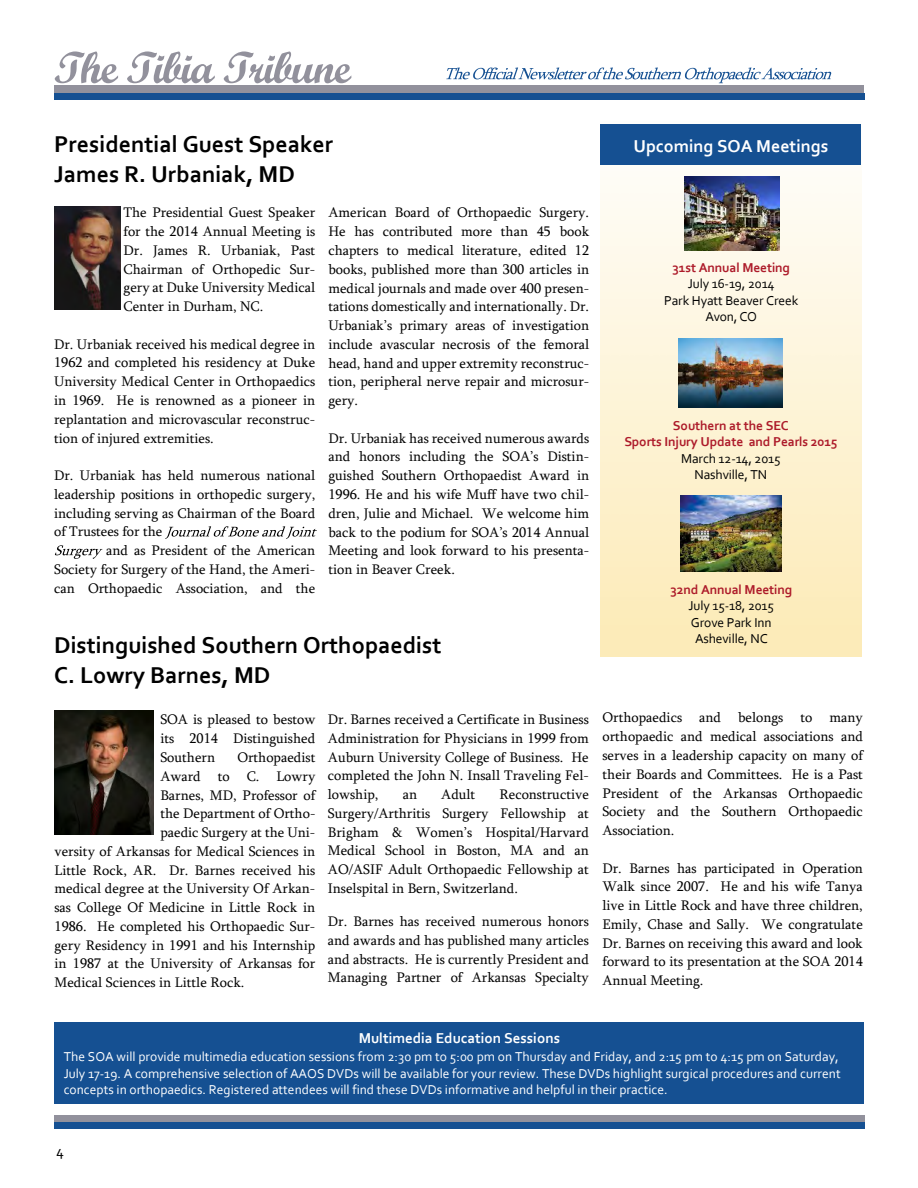
<style>
.page{position:relative;width:918px;height:1188px;background:#fff}
.page>*{position:absolute;margin:0;border:0;box-sizing:border-box;transform-origin:0 0}
.t1{font:700 24px/30px "Corbel";color:#000}
.t2{font:700 18px "Corbel";color:#fff}
.t3{font:700 15px "Corbel";color:#fff}
.t4{font:15px "Corbel";color:#000}
.t5{font:14.25px/18.8px "Sylfaen";color:#000;text-align:justify}
.t6{font:13.5px/16.5px "Corbel";color:#fff}
.t7{font:13.5px/16.5px "Corbel";letter-spacing:-.01em;color:#000;text-align:center}
.t8{font:700 13.5px/16.5px "Corbel";letter-spacing:-.01em;color:#ad1b2a;text-align:center}
</style>
<div class="page">
<div style="left:54px;top:1115px;width:810px;height:11px;background:#92919c"></div>
<div style="left:54px;top:1123px;width:810px;height:6px;background:#155092"></div>
<div style="left:54px;top:85px;width:810px;height:11px;background:#92919c"></div>
<div style="left:54px;top:93px;width:810px;height:7px;background:#155092"></div>
<svg style="left:55px;top:51px;width:63px;height:32px"></svg>
<svg style="left:127px;top:51px;width:88px;height:32px"></svg>
<svg style="left:224px;top:51px;width:127px;height:32px"></svg>
<svg style="left:446px;top:68px;width:386px;height:15px"></svg>
<svg style="left:165px;top:526px;width:152px;height:13px"></svg>
<svg style="left:55px;top:545px;width:47px;height:14px"></svg>
<div style="left:54px;top:1022px;width:810px;height:82px;background:#155092"></div>
<img style="left:601px;top:176px;width:260px;height:480px">
<div style="left:600px;top:124px;width:261px;height:41px;background:#155092"></div>
<img style="left:684px;top:176px;width:95px;height:75px">
<img style="left:678px;top:338px;width:104px;height:70px">
<img style="left:680px;top:496px;width:102px;height:76px">
<img style="left:55px;top:207px;width:66px;height:103px">
<img style="left:55px;top:711px;width:99px;height:124px">
<h1 class="t1" style="left:54px;top:131px;width:280px">Presidential Guest Speaker<br>James R. Urbaniak, MD</h1>
<p class="t5" style="left:328px;top:205px;width:262px">American Board of Orthopaedic Surgery.<br>He has contributed more than 45 book chapters to medical literature, edited 12 books, published more than 300 articles in medical journals and made over 400 presen&shy;tations domestically and internationally. Dr.<br>Urbaniak’s primary areas of investigation include avascular necrosis of the femoral head, hand and upper extremity reconstruc&shy;tion, peripheral nerve repair and microsur&shy;gery.</p>
<p class="t5" style="left:328px;top:430px;width:262px">Dr. Urbaniak has received numerous awards and honors including the SOA’s Distin&shy;guished Southern Orthopaedist Award in 1996. He and his wife Muff have two chil&shy;dren, Julie and Michael. We welcome him back to the podium for SOA’s 2014 Annual Meeting and look forward to his presenta&shy;tion in Beaver Creek.</p>
<p class="t5" style="left:124px;top:205px;width:193px">The Presidential Guest Speaker for the 2014 Annual Meeting is Dr. James R. Urbaniak, Past Chairman of Orthopedic Sur&shy;gery at Duke University Medical Center in Durham, NC.</p>
<p class="t5" style="left:54px;top:336px;width:263px">Dr. Urbaniak received his medical degree in 1962 and completed his residency at Duke University Medical Center in Orthopaedics in 1969. He is renowned as a pioneer in replantation and microvascular reconstruc&shy;tion of injured extremities.</p>
<p class="t5" style="left:54px;top:467px;width:263px">Dr. Urbaniak has held numerous national leadership positions in orthopedic surgery, including serving as Chairman of the Board of Trustees for the</p>
<p class="t5" style="left:54px;top:543px;width:263px;text-indent:52px">and as President of the American Society for Surgery of the Hand, the Ameri&shy;can Orthopaedic Association, and the</p>
<h1 class="t1" style="left:54px;top:632px;width:389px">Distinguished Southern Orthopaedist<br>C. Lowry Barnes, MD</h1>
<p class="t5" style="left:328px;top:711px;width:263px">Dr. Barnes received a Certificate in Business Administration for Physicians in 1999 from Auburn University College of Business. He completed the John N. Insall Traveling Fel&shy;lowship,</p>
<p class="t5" style="left:160px;top:712px;width:156px">SOA is pleased to bestow its 2014 Distinguished Southern</p>
<p class="t5" style="left:237px;top:749px;width:80px">Orthopaedist</p>
<p class="t5" style="left:160px;top:768px;width:156px">Award to C. Lowry</p>
<p class="t5" style="left:160px;top:787px;width:156px">Barnes, MD, Professor of</p>
<p class="t5" style="left:160px;top:806px;width:157px">the Department of Ortho-</p>
<p class="t5" style="left:160px;top:824px;width:156px">paedic Surgery at the Uni-</p>
<p class="t5" style="left:55px;top:843px;width:262px">versity of Arkansas for Medical Sciences in</p>
<p class="t5" style="left:55px;top:862px;width:262px">Little Rock, AR. Dr. Barnes received his</p>
<p class="t5" style="left:55px;top:881px;width:262px">medical degree at the University Of Arkan-</p>
<p class="t5" style="left:55px;top:900px;width:262px">sas College Of Medicine in Little Rock in</p>
<p class="t5" style="left:55px;top:918px;width:262px">1986. He completed his Orthopaedic Sur-</p>
<p class="t5" style="left:55px;top:937px;width:262px">gery Residency in 1991 and his Internship</p>
<p class="t5" style="left:55px;top:956px;width:262px">in 1987 at the University of Arkansas for</p>
<p class="t5" style="left:55px;top:975px;width:191px">Medical Sciences in Little Rock.</p>
<p class="t5" style="left:403px;top:786px;width:16px">an</p>
<p class="t5" style="left:441px;top:786px;width:36px">Adult</p>
<p class="t5" style="left:328px;top:786px;width:263px;text-indent:172px">Reconstructive Surgery/Arthritis Surgery Fellowship at Brigham &amp; Women’s Hospital/Harvard Medical School in Boston, MA and an AO/ASIF Adult Orthopaedic Fellowship at Inselspital in Bern, Switzerland.</p>
<p class="t5" style="left:328px;top:913px;width:262px">Dr. Barnes has received numerous honors and awards and has published many articles and abstracts. He is currently President and Managing Partner of Arkansas Specialty</p>
<p class="t2" style="left:633px;top:139px;width:196px">Upcoming SOA Meetings</p>
<p class="t8" style="left:672px;top:260px;width:119px">31st Annual Meeting</p>
<p class="t7" style="left:664px;top:277px;width:136px">July 16-19, 2014<br>Park Hyatt Beaver Creek<br>Avon, CO</p>
<p class="t8" style="left:624px;top:418px;width:215px">Southern at the SEC<br>Sports Injury Update and Pearls 2015</p>
<p class="t7" style="left:681px;top:451px;width:101px">March 12-14, 2015<br>Nashville, TN</p>
<p class="t8" style="left:670px;top:582px;width:123px">32nd Annual Meeting</p>
<p class="t7" style="left:689px;top:599px;width:87px">July 15-18, 2015<br>Grove Park Inn<br>Asheville, NC</p>
<p class="t5" style="left:602px;top:710px;width:262px">Orthopaedics and belongs to many orthopaedic and medical associations and serves in a leadership capacity on many of their Boards and Committees. He is a Past President of the Arkansas Orthopaedic Society and the Southern Orthopaedic Association.</p>
<p class="t5" style="left:602px;top:860px;width:262px">Dr. Barnes has participated in Operation Walk since 2007. He and his wife Tanya live in Little Rock and have three children, Emily, Chase and Sally. We congratulate Dr. Barnes on receiving this award and look forward to its presentation at the SOA 2014<br>Annual Meeting.</p>
<p class="t3" style="left:359px;top:1032px;width:203px">Multimedia Education Sessions</p>
<p class="t6" style="left:64px;top:1050px;width:779px">The SOA will provide multimedia education sessions from 2:30 pm to 5:00 pm on Thursday and Friday, and 2:15 pm to 4:15 pm on Saturday,<br>July 17-19. A comprehensive selection of AAOS DVDs will be available for your review. These DVDs highlight surgical procedures and current concepts in orthopaedics. Registered attendees will find these DVDs informative and helpful in their practice.</p>
<p class="t4" style="left:56px;top:1145px;width:9px">4</p>
</div>
